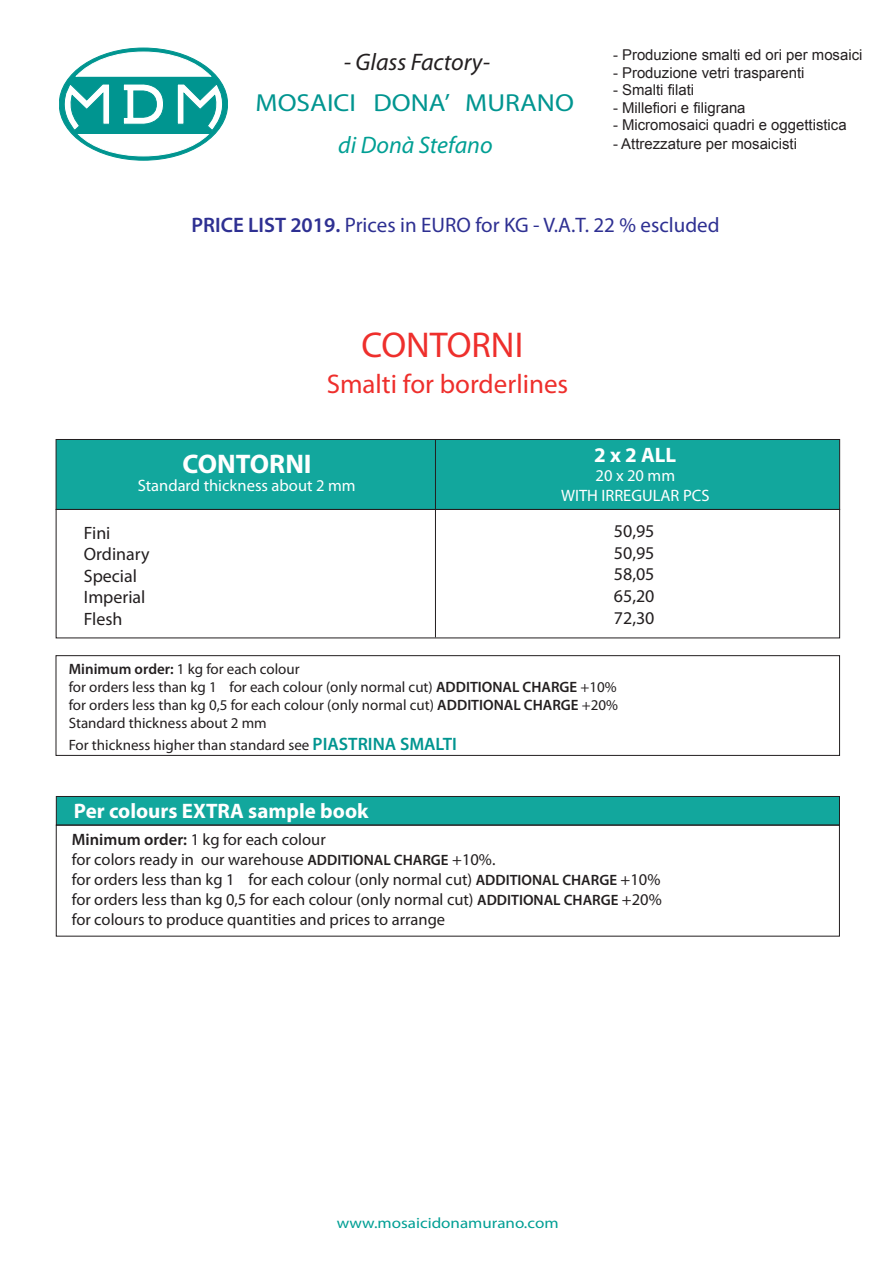
<style>
.page{position:relative;width:893px;height:1263px;background:#fff}
.page>*{position:absolute;margin:0;border:0;box-sizing:border-box;transform-origin:0 0}
.t1{font:36px "Myriad Pro";color:#ee2f2c}
.t2{font:27px "Myriad Pro";color:#ee2f2c}
.t3{font:700 27px "Myriad Pro";color:#fff}
.t4{font:24.75px "Myriad Pro";color:#009590;scale:1.11 1}
.t5{font:italic 24px "Myriad Pro";color:#231f20}
.t6{font:italic 24px "Myriad Pro";color:#009f94}
.t7{font:21px "Myriad Pro";color:#2e3092}
.t8{font:700 21px "Myriad Pro";color:#fff}
.t9{font:18px/21.6px "Myriad Pro";color:#231f20;text-align:justify}
.t10{font:16.5px/19.8px "Myriad Pro";color:#231f20}
.t11{font:16.5px/19.8px "Myriad Pro";color:#fff;text-align:center}
.t12{font:15px/18px "Myriad Pro";color:#231f20}
.t13{font:15px "Myriad Pro";color:#009f94;scale:1.13 1}
.t14{font:14.85px "Arial";color:#231f20}
.s1{font-weight:600}
.s2{font-weight:600;font-size:18px;color:#009590}
.s3{font-weight:600;font-size:15px}
</style>
<div class="page">
<div style="left:56px;top:796px;width:783px;height:29px;background:#12a79d;border:1px solid #231f20"></div>
<div style="left:56px;top:439px;width:784px;height:71px;background:#12a79d;border:1px solid #231f20"></div>
<div style="left:56px;top:509px;width:784px;height:129px;border:1px solid #231f20"></div>
<hr style="left:435px;top:440px;width:1px;height:197px;background:#231f20">
<div style="left:56px;top:655px;width:783px;height:101px;border:1px solid #231f20"></div>
<div style="left:56px;top:825px;width:783px;height:112px;border:1px solid #231f20"></div>
<div style="left:59px;top:48px;width:168px;height:112px;background:#009590;border-radius:50%"></div>
<svg style="left:76px;top:52px;width:135px;height:25px"></svg>
<svg style="left:63px;top:84px;width:161px;height:72px"></svg>
<h3 class="t5" style="left:344px;top:47px;width:148px">- Glass Factory -</h3>
<h3 class="t4" style="left:255px;top:88px;width:288px">MOSAICI DONA’ MURANO</h3>
<h3 class="t6" style="left:338px;top:130px;width:156px">di Donà Stefano</h3>
<p class="t14" style="left:613px;top:45px;width:251px">- Produzione smalti ed ori per mosaici</p>
<p class="t14" style="left:613px;top:63px;width:193px">- Produzione vetri trasparenti</p>
<p class="t14" style="left:613px;top:80px;width:83px">- Smalti filati</p>
<p class="t14" style="left:613px;top:98px;width:134px">- Millefiori e filigrana</p>
<p class="t14" style="left:613px;top:116px;width:235px">- Micromosaici quadri e oggettistica</p>
<p class="t14" style="left:613px;top:134px;width:185px">- Attrezzature per mosaicisti</p>
<p class="t7" style="left:191px;top:212px;width:529px"><span class="s1">PRICE LIST 2019.</span> Prices in EURO for KG - V.A.T. 22 % escluded</p>
<h1 class="t1" style="left:361px;top:323px;width:163px">CONTORNI</h1>
<h2 class="t2" style="left:327px;top:368px;width:243px">Smalti for borderlines</h2>
<h2 class="t3" style="left:183px;top:446px;width:130px">CONTORNI</h2>
<p class="t8" style="left:594px;top:442px;width:83px">2 x 2 ALL</p>
<p class="t11" style="left:561px;top:465px;width:150px">20 x 20 mm<br>WITH IRREGULAR PCS</p>
<p class="t11" style="left:138px;top:475px;width:219px">Standard thickness about 2 mm</p>
<p class="t9" style="left:614px;top:520px;width:42px">50,95<br>50,95<br>58,05<br>65,20<br>72,30</p>
<p class="t9" style="left:84px;top:522px;width:67px;text-align:left">Fini<br>Ordinary<br>Special<br>Imperial<br>Flesh</p>
<p class="t12" style="left:69px;top:660px;width:551px"><span class="s1">Minimum order:</span> 1 kg for each colour<br>for orders less than kg 1 for each colour (only normal cut) <span class="s1">ADDITIONAL CHARGE</span> +10% for orders less than kg 0,5 for each colour (only normal cut) <span class="s1">ADDITIONAL CHARGE</span> +20% Standard thickness about 2 mm</p>
<p class="t12" style="left:69px;top:736px;width:390px">For thickness higher than standard see <span class="s2">PIASTRINA SMALTI</span></p>
<p class="t8" style="left:74px;top:797px;width:296px">Per colours EXTRA sample book</p>
<p class="t10" style="left:72px;top:830px;width:591px"><span class="s1">Minimum order:</span> 1 kg for each colour<br>for colors ready in our warehouse <span class="s3">ADDITIONAL CHARGE</span> +10%.<br>for orders less than kg 1 for each colour (only normal cut) <span class="s3">ADDITIONAL CHARGE</span> +10% for orders less than kg 0,5 for each colour (only normal cut) <span class="s3">ADDITIONAL CHARGE</span> +20% for colours to produce quantities and prices to arrange</p>
<p class="t13" style="left:337px;top:1214px;width:198px">www.mosaicidonamurano.com</p>
</div>
